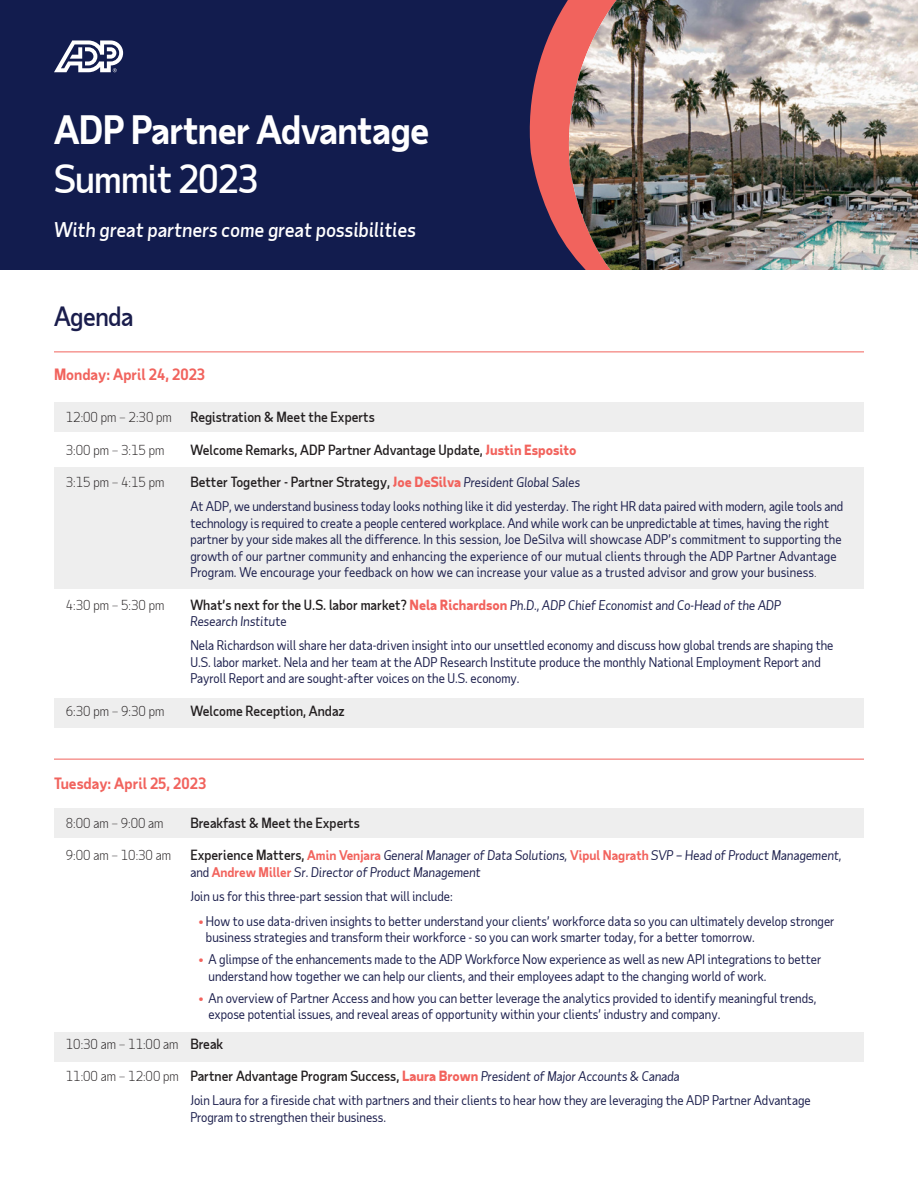
<style>
.page{position:relative;width:918px;height:1188px;background:#fff}
.page>*{position:absolute;margin:0;border:0;box-sizing:border-box;transform-origin:0 0}
.Brochure_title{font:700 37.5px/49.5px "Taub Sans";letter-spacing:-.02em;color:#fff}
.Brochure_title-2{font:500 25.5px "Taub Sans";letter-spacing:-.02em;color:#1a1d4c}
.First-level_heading{font:italic 500 19.5px "Taub Sans";color:#fff}
.t1{font:700 15px "Taub Sans";color:#f1635d}
.t2{font:500 13.5px "Taub Sans";color:#231f20}
.t3{font:300 13.5px "Taub Sans";color:#231f20}
.t4{font:12.9px/16.5px "Taub Sans";color:#1b1e4c}
.t5{font:italic 12.9px/16.5px "Taub Sans";color:#1b1e4c}
.s1{font-weight:500}
.s2{font-weight:800;color:#f2635d}
.s3{font-weight:400;font-style:italic;font-size:12.9px;color:#1b1e4c}
.s4{font-weight:300;font-size:13.5px;color:#231f20}
.s5{font-weight:500;font-style:normal;font-size:13.5px;color:#231f20}
.s6{font-weight:800;font-style:normal;font-size:13.5px;color:#f2635d}
.s7{font-style:normal}
.s8{font-weight:700;font-style:normal;color:#f2635d}
.s9{color:#f2635d}
.s10{font-weight:300}
</style>
<div class="page">
<div style="left:0;top:0;width:918px;height:270px;background:#121c4e"></div>
<svg style="left:529px;top:15px;width:30px;height:220px;fill:#f1635d"></svg>
<img style="left:564px;top:0;width:354px;height:270px">
<svg style="left:54px;top:40px;width:69px;height:32px"></svg>
<div style="left:54px;top:403px;width:810px;height:29px;background:#eee"></div>
<div style="left:54px;top:698px;width:810px;height:29px;background:#eee"></div>
<div style="left:54px;top:467px;width:810px;height:121px;background:#eee"></div>
<hr style="left:54px;top:352px;width:810px;height:1px;background:#f1635d">
<div style="left:54px;top:1032px;width:810px;height:30px;background:#eee"></div>
<div style="left:54px;top:809px;width:810px;height:29px;background:#eee"></div>
<hr style="left:54px;top:759px;width:810px;height:1px;background:#f1635d">
<p class="Brochure_title" style="left:54px;top:104px;width:377px">ADP Partner Advantage<br><span class="s1">Summit 2023</span></p>
<p class="First-level_heading" style="left:54px;top:217px;width:364px">With great partners come great possibilities</p>
<p class="Brochure_title-2" style="left:54px;top:300px;width:81px">Agenda</p>
<p class="t1" style="left:54px;top:365px;width:153px">Monday: April 24, 2023</p>
<p class="t3" style="left:66px;top:408px;width:107px">12:00 pm – 2:30 pm</p>
<p class="t2" style="left:190px;top:408px;width:186px">Registration &amp; Meet the Experts</p>
<p class="t3" style="left:66px;top:441px;width:100px">3:00 pm – 3:15 pm</p>
<p class="t2" style="left:190px;top:441px;width:388px">Welcome Remarks, ADP Partner Advantage Update, <span class="s2">Justin Esposito</span></p>
<p class="t3" style="left:66px;top:474px;width:100px">3:15 pm – 4:15 pm</p>
<p class="t2" style="left:190px;top:473px;width:391px">Better Together - Partner Strategy, <span class="s2">Joe DeSilva</span> <span class="s3">President Global Sales</span></p>
<p class="t4" style="left:190px;top:498px;width:654px">At ADP, we understand business today looks nothing like it did yesterday. The right HR data paired with modern, agile tools and technology is required to create a people centered workplace. And while work can be unpredictable at times, having the right partner by your side makes all the difference. In this session, Joe DeSilva will showcase ADP’s commitment to supporting the growth of our partner community and enhancing the experience of our mutual clients through the ADP Partner Advantage Program. We encourage your feedback on how we can increase your value as a trusted advisor and grow your business<span class="s4">.</span></p>
<p class="t3" style="left:66px;top:596px;width:100px">4:30 pm – 5:30 pm</p>
<p class="t5" style="left:190px;top:597px;width:593px"><span class="s5">What’s next for the U.S. labor market?</span> <span class="s6">Nela Richardson</span> Ph.D., ADP Chief Economist and Co-Head of the ADP<br>Research Institu<span class="s7">te</span></p>
<p class="t4" style="left:190px;top:637px;width:645px">Nela Richardson will share her data-driven insight into our unsettled economy and discuss how global trends are shaping the<br>U.S. labor market. Nela and her team at the ADP Research Institute produce the monthly National Employment Report and<br>Payroll Report and are sought-after voices on the U.S. economy.</p>
<p class="t3" style="left:66px;top:703px;width:100px">6:30 pm – 9:30 pm</p>
<p class="t2" style="left:190px;top:702px;width:156px">Welcome Reception, Andaz</p>
<p class="t1" style="left:54px;top:774px;width:154px">Tuesday: April 25, 2023</p>
<p class="t3" style="left:66px;top:814px;width:99px">8:00 am – 9:00 am</p>
<p class="t2" style="left:190px;top:814px;width:171px">Breakfast &amp; Meet the Experts</p>
<p class="t3" style="left:66px;top:847px;width:107px">9:00 am – 10:30 am</p>
<p class="t5" style="left:190px;top:847px;width:653px"><span class="s5">Experience Matters,</span> <span class="s8">Amin Venjara</span> General Manager of Data Solutions, <span class="s8">Vipul Nagrath</span> SVP – Head of Product Management, <span class="s7">and</span> <span class="s8">Andrew Miller</span> Sr. Director of Product Management</p>
<p class="t4" style="left:190px;top:887px;width:264px">Join us for this three-part session that will include:</p>
<p class="t4" style="left:206px;top:913px;width:630px;text-indent:-7px"><span class="s9">•</span> How to use data-driven insights to better understand your clients’ workforce data so you can ultimately develop stronger business strategies and transform their workforce - so you can work smarter today, for a better tomorrow.</p>
<p class="t4" style="left:209px;top:951px;width:614px;text-indent:-10px"><span class="s9">•</span> A glimpse of the enhancements made to the ADP Workforce Now experience as well as new API integrations to better understand how together we can help our clients, and their employees adapt to the changing world of work.</p>
<p class="t4" style="left:209px;top:989px;width:609px;text-indent:-10px"><span class="s9">•</span> An overview of Partner Access and how you can better leverage the analytics provided to identify meaningful trends, expose potential issues, and reveal areas of opportunity within your clients’ industry and company.</p>
<p class="t3" style="left:66px;top:1035px;width:159px">10:30 am – 11:00 am <span class="s1">Break</span></p>
<p class="t2" style="left:66px;top:1068px;width:616px"><span class="s10">11:00 am – 12:00 pm</span> Partner Advantage Program Success, <span class="s2">Laura Brown</span> <span class="s3">President of Major Accounts &amp; Canada</span></p>
<p class="t4" style="left:190px;top:1092px;width:622px">Join Laura for a fireside chat with partners and their clients to hear how they are leveraging the ADP Partner Advantage<br>Program to strengthen their business.</p>
</div>
